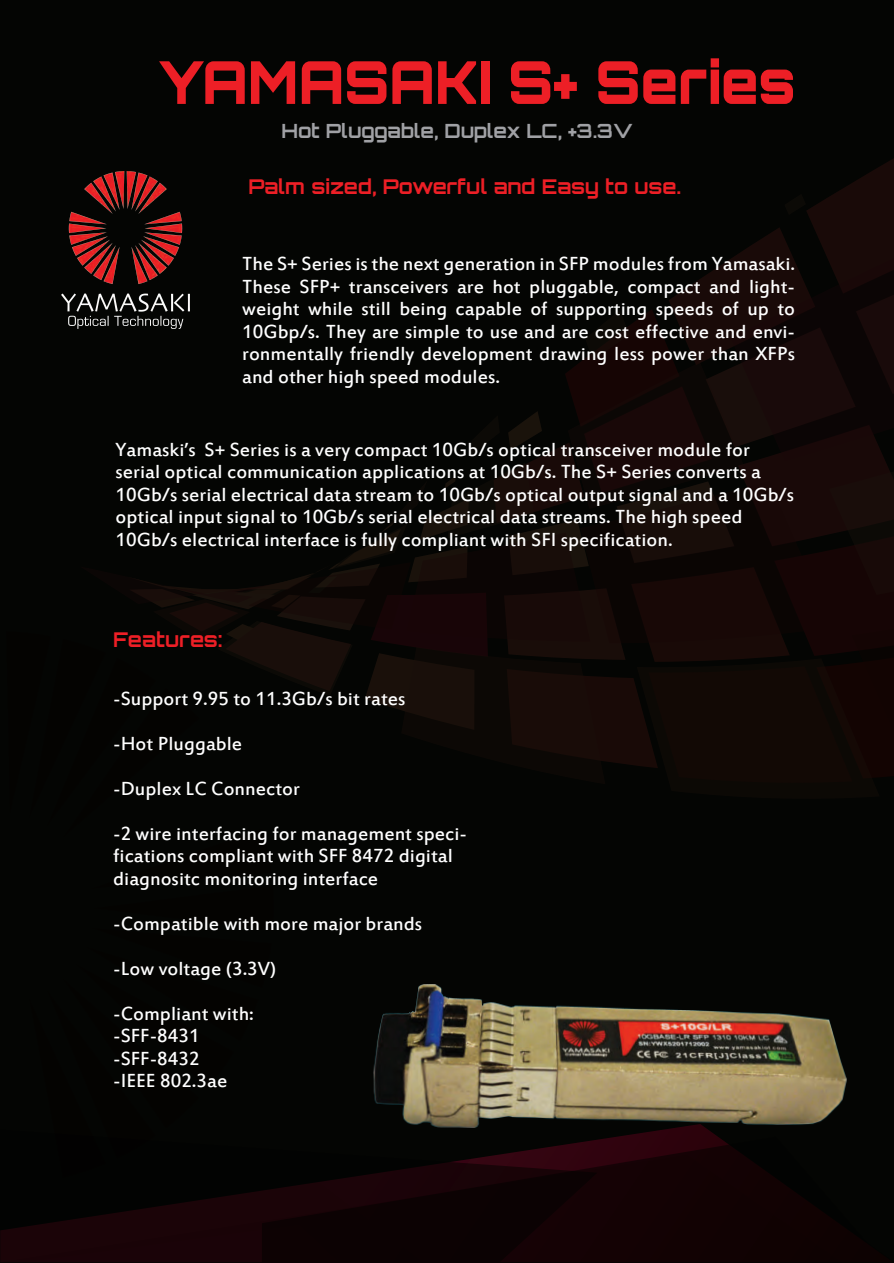
<style>
.page{position:relative;width:894px;height:1263px;background:#fff}
.page>*{position:absolute;margin:0;border:0;box-sizing:border-box;transform-origin:0 0}
.t1{font:900 59.25px "Orbitron";color:#ed1f26;scale:.92 1}
.t2{font:21px/22.5px "Estrangelo Edessa";color:#fff}
.t3{font:700 20.4px "Orbitron";color:#ed1f26}
.t4{font:700 19.5px "Orbitron";color:#a0a1a5}
</style>
<div class="page">
<div style="left:0;top:0;width:893px;height:1263px;background:#040503"></div>
<svg style="left:130px;top:159px;width:763px;height:624px"></svg>
<img style="left:62px;top:171px;width:128px;height:157px">
<svg style="left:0;top:1181px;width:324px;height:81px"></svg>
<img style="left:130px;top:631px;width:143px;height:152px">
<img style="left:324px;top:984px;width:524px;height:278px">
<h1 class="t1" style="left:158px;top:46px;width:694px">YAMASAKI S+ Series</h1>
<p class="t4" style="left:281px;top:119px;width:352px">Hot Pluggable, Duplex LC, +3.3V</p>
<p class="t3" style="left:248px;top:174px;width:434px">Palm sized, Powerful and Easy to use.</p>
<p class="t2" style="left:242px;top:254px;width:554px;text-align:justify">The S+ Series is the next generation in SFP modules from Yamasaki.<br>These SFP+ transceivers are hot pluggable, compact and light&shy;weight while still being capable of supporting speeds of up to 10Gbp/s. They are simple to use and are cost effective and envi&shy;ronmentally friendly development drawing less power than XFPs and other high speed modules.</p>
<p class="t2" style="left:115px;top:439px;width:679px">Yamaski’s S+ Series is a very compact 10Gb/s optical transceiver module for serial optical communication applications at 10Gb/s. The S+ Series converts a 10Gb/s serial electrical data stream to 10Gb/s optical output signal and a 10Gb/s optical input signal to 10Gb/s serial electrical data streams. The high speed 10Gb/s electrical interface is fully compliant with SFI specification.</p>
<p class="t3" style="left:113px;top:627px;width:110px">Features:</p>
<p class="t2" style="left:113px;top:677px;width:355px;line-height:45px">-Support 9.95 to 11.3Gb/s bit rates<br>-Hot Pluggable<br>-Duplex LC Connector<br>-2 wire interfacing for management speci-</p>
<p class="t2" style="left:113px;top:846px;width:341px">fications compliant with SFF 8472 digital diagnositc monitoring interface</p>
<p class="t2" style="left:113px;top:902px;width:310px;line-height:45px">-Compatible with more major brands -Low voltage (3.3V)<br>-Compliant with:</p>
<p class="t2" style="left:113px;top:1026px;width:116px">-SFF-8431 -SFF-8432 -IEEE 802.3ae</p>
</div>
